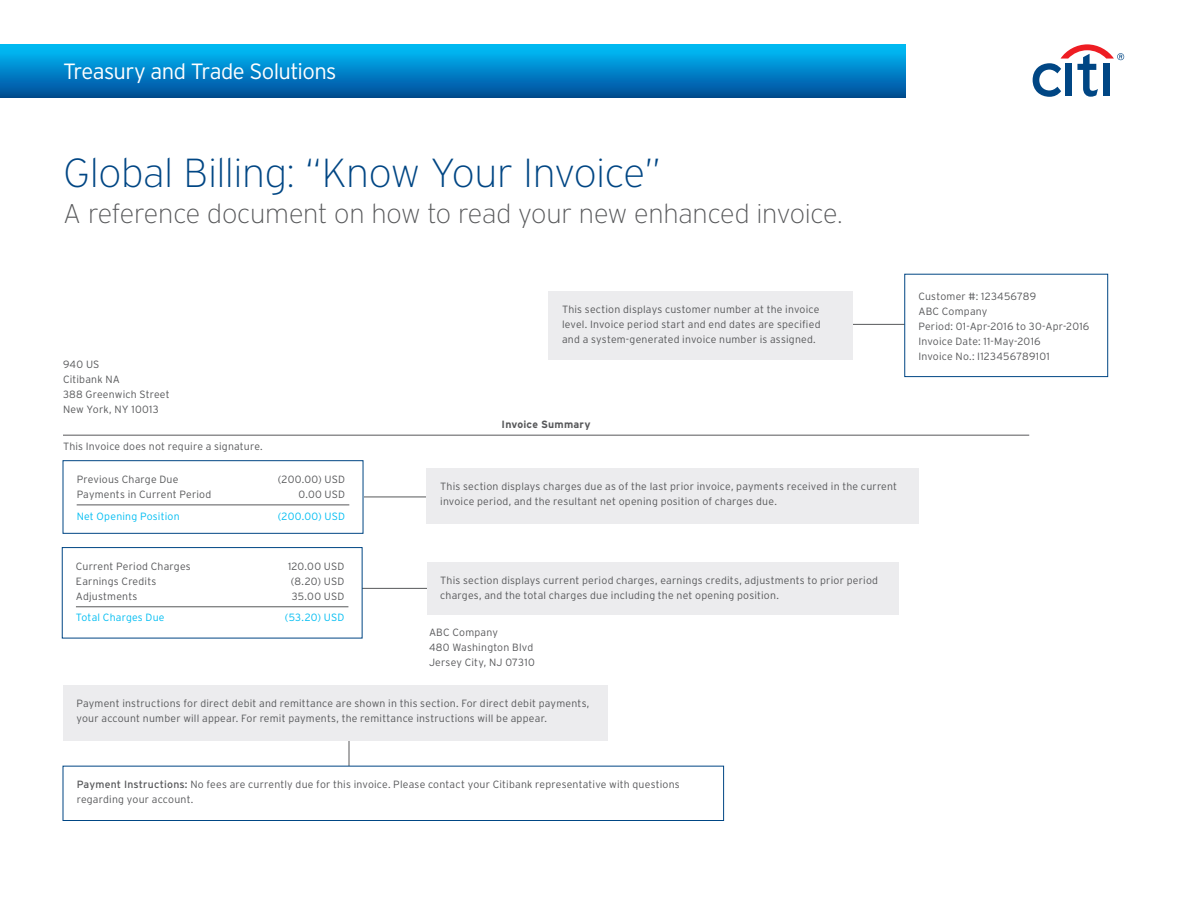
<style>
.page{position:relative;width:1188px;height:918px;background:#fff}
.page>*{position:absolute;margin:0;border:0;box-sizing:border-box;transform-origin:0 0}
.t1{font:200 40.5px "Interstate";letter-spacing:-.01em;color:#004684}
.Subtitle_OR_Two-line{font:200 27px "Interstate";letter-spacing:-.01em;color:#57585a}
.t2{font:300 22.05px "Interstate";letter-spacing:-.03em;color:#fff}
.Body_copy{font:300 10.5px/15px "Interstate";letter-spacing:.02em;color:#57585a}
.Body_copy-2{font:300 10.5px "Interstate";letter-spacing:.02em;color:#01bdf2}
.Subheadings{font:700 10.5px "Interstate";letter-spacing:.015em;color:#57585a}
.s1{font-weight:400}
</style>
<div class="page">
<div style="left:0;top:44px;width:906px;height:54px;background:linear-gradient(to bottom,#00c2fe,#014c96)"></div>
<svg style="left:1033px;top:44px;width:91px;height:53px"></svg>
<svg style="left:349px;top:741px;width:1px;height:25px"></svg>
<hr style="left:852px;top:324px;width:53px;height:1px;background:#57585a">
<hr style="left:63px;top:435px;width:966px;height:1px;background:#57585a">
<hr style="left:363px;top:497px;width:64px;height:1px;background:#57585a">
<hr style="left:362px;top:588px;width:65px;height:1px;background:#57585a">
<div style="left:63px;top:685px;width:545px;height:56px;background:#ececee"></div>
<div style="left:63px;top:766px;width:661px;height:55px;border:1px solid #004684"></div>
<div style="left:427px;top:468px;width:492px;height:56px;background:#ececee"></div>
<div style="left:427px;top:562px;width:472px;height:53px;background:#ececee"></div>
<hr style="left:77px;top:505px;width:272px;height:1px;background:#57585a">
<div style="left:63px;top:460px;width:300px;height:74px;border:1px solid #004684"></div>
<hr style="left:76px;top:606px;width:272px;height:1px;background:#57585a">
<div style="left:62px;top:547px;width:300px;height:91px;border:1px solid #004684"></div>
<div style="left:549px;top:291px;width:304px;height:69px;background:#ececee"></div>
<div style="left:905px;top:274px;width:203px;height:103px;border:1px solid #004684"></div>
<h3 class="t2" style="left:63px;top:58px;width:275px">Treasury and Trade Solutions</h3>
<p class="t1" style="left:63px;top:148px;width:599px">Global Billing: “Know Your Invoice”</p>
<p class="Subtitle_OR_Two-line" style="left:63px;top:197px;width:781px">A reference document on how to read your new enhanced invoice.</p>
<p class="Body_copy" style="left:63px;top:357px;width:108px">940 US<br>Citibank NA<br>388 Greenwich Street<br>New York, NY 10013</p>
<p class="Body_copy" style="left:63px;top:439px;width:201px">This Invoice does not require a signature.</p>
<p class="Body_copy" style="left:77px;top:471px;width:103px">Previous Charge Due</p>
<p class="Body_copy" style="left:278px;top:471px;width:69px">(200.00) USD</p>
<p class="Body_copy" style="left:77px;top:486px;width:136px">Payments in Current Period</p>
<p class="Body_copy" style="left:298px;top:486px;width:48px">0.00 USD</p>
<p class="Body_copy-2" style="left:77px;top:509px;width:104px">Net Opening Position</p>
<p class="Body_copy-2" style="left:278px;top:509px;width:69px">(200.00) USD</p>
<p class="Body_copy" style="left:76px;top:558px;width:116px">Current Period Charges</p>
<p class="Body_copy" style="left:288px;top:558px;width:58px">120.00 USD</p>
<p class="Body_copy" style="left:76px;top:573px;width:82px">Earnings Credits</p>
<p class="Body_copy" style="left:291px;top:573px;width:55px">(8.20) USD</p>
<p class="Body_copy" style="left:76px;top:588px;width:63px">Adjustments</p>
<p class="Body_copy" style="left:292px;top:588px;width:54px">35.00 USD</p>
<p class="Body_copy-2" style="left:76px;top:611px;width:90px">Total Charges Due</p>
<p class="Body_copy-2" style="left:285px;top:611px;width:61px">(53.20) USD</p>
<p class="Body_copy" style="left:562px;top:302px;width:260px;text-align:justify">This section displays customer number at the invoice level. Invoice period start and end dates are specified and a system-generated invoice number is assigned.</p>
<p class="Subheadings" style="left:502px;top:418px;width:90px">Invoice Summary</p>
<p class="Body_copy" style="left:440px;top:479px;width:458px">This section displays charges due as of the last prior invoice, payments received in the current invoice period, and the resultant net opening position of charges due.</p>
<p class="Body_copy" style="left:440px;top:573px;width:439px">This section displays current period charges, earnings credits, adjustments to prior period charges, and the total charges due including the net opening position.</p>
<p class="Body_copy" style="left:429px;top:625px;width:107px">ABC Company<br>480 Washington Blvd<br>Jersey City, NJ 07310</p>
<p class="Body_copy" style="left:76px;top:696px;width:514px">Payment instructions for direct debit and remittance are shown in this section. For direct debit payments, your account number will appear. For remit payments, the remittance instructions will be appear.</p>
<p class="Body_copy" style="left:918px;top:288px;width:172px">Customer #: 123456789<br>ABC Company<br>Period: 01-Apr-2016 to 30-Apr-2016<br>Invoice Date: 11-May-2016<br>Invoice No.: I123456789101</p>
<p class="Body_copy" style="left:77px;top:777px;width:605px"><span class="s1">Payment Instructions:</span> No fees are currently due for this invoice. Please contact your Citibank representative with questions regarding your account.</p>
</div>
